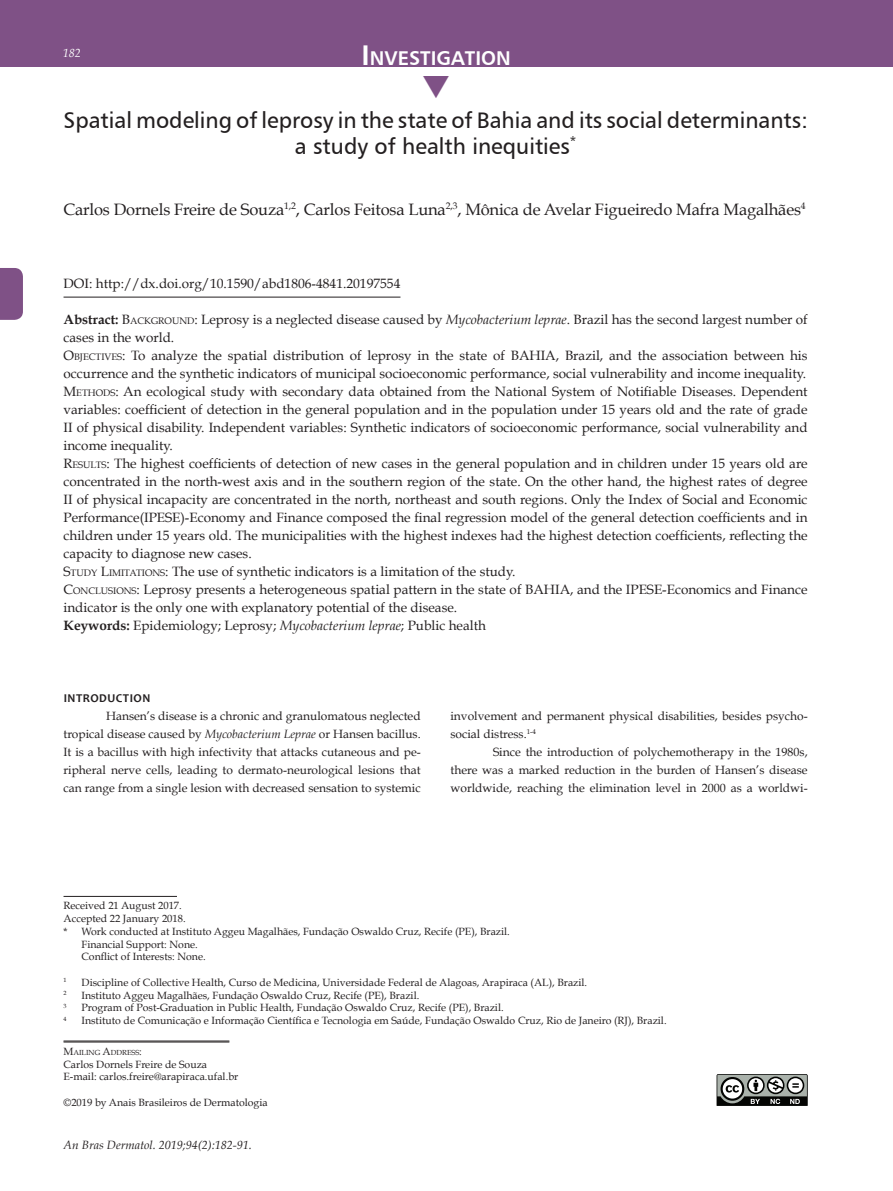
<style>
.page{position:relative;width:893px;height:1191px;background:#fff}
.page>*{position:absolute;margin:0;border:0;box-sizing:border-box;transform-origin:0 0}
.Titulo{font:22.5px/25.5px "Humanist 777 BT Roman B";color:#231f20;text-align:center}
.t1{font:19.95px "Humanist 777 BT Bold B";color:#fff}
.Autores{font:16.5px "Book Antiqua";letter-spacing:-.01em;color:#231f20}
.DOI{font:13.5px/18px "Book Antiqua";color:#231f20}
.ABD-ING_-_2016{font:12px/18px "Book Antiqua";color:#231f20;text-align:justify}
.t2{font:italic 12px "Book Antiqua";color:#231f20}
.ABD-ING_-_2016-2{font:700 12px "Candara";letter-spacing:.04em;color:#231f20}
.t3{font:italic 12px "Book Antiqua";color:#fff}
.Titulação{font:10.5px "Book Antiqua";color:#231f20}
.t4{font:7.35px "Book Antiqua";color:#231f20}
.t5{font:6.15px "Book Antiqua";color:#231f20}
.s1{font-size:28.5px}
.s2{font-weight:700}
.s3{font-style:inherit}
.s4{font-size:9.45px}
.s5{font-style:italic}
.s6{font-size:10.5px}
</style>
<div class="page">
<svg style="left:0;top:268px;width:23px;height:52px"></svg>
<div style="left:0;top:0;width:893px;height:66px;background:#7f5186"></div>
<hr style="left:64px;top:297px;width:336px;height:1px;background:#231f20">
<hr style="left:64px;top:896px;width:113px;height:1px;background:#231f20">
<hr style="left:64px;top:1040px;width:165px;height:1px;background:#231f20">
<hr style="left:64px;top:1041px;width:165px;height:1px;background:#231f20">
<svg style="left:717px;top:1074px;width:91px;height:32px"></svg>
<p class="t3" style="left:63px;top:46px;width:19px">182</p>
<p class="t1" style="left:362px;top:45px;width:151px"><span class="s1">I</span> NVESTIGATION</p>
<p class="Titulo" style="left:64px;top:107px;width:746px">Spatial modeling of leprosy in the state of Bahia and its social determinants: a study of health inequities<sup>*</sup></p>
<p class="Autores" style="left:63px;top:199px;width:744px">Carlos Dornels Freire de Souza<sup>1,2</sup>, Carlos Feitosa Luna<sup>2,3</sup>, Mônica de Avelar Figueiredo Mafra Magalhães<sup>4</sup></p>
<p class="DOI" style="left:64px;top:274px;width:338px">DOI: http://dx.doi.org/10.1590/abd1806-4841.20197554</p>
<p class="DOI" style="left:64px;top:310px;width:746px"><span class="s2">Abstract:</span> <span class="s3">B</span><span class="s4">ACKGROUND</span><span class="s3">:</span> Leprosy is a neglected disease caused by <span class="s5">Mycobacterium leprae</span>. Brazil has the second largest number of cases in the world.</p>
<p class="DOI" style="left:64px;top:346px;width:746px"><span class="s3">O</span><span class="s4">BJECTIVES</span><span class="s3">:</span> To analyze the spatial distribution of leprosy in the state of BAHIA, Brazil, and the association between his occurrence and the synthetic indicators of municipal socioeconomic performance, social vulnerability and income inequality.</p>
<p class="DOI" style="left:64px;top:382px;width:746px;text-align:justify"><span class="s3">M</span><span class="s4">ETHODS</span><span class="s3">:</span> An ecological study with secondary data obtained from the National System of Notifiable Diseases. Dependent variables: coefficient of detection in the general population and in the population under 15 years old and the rate of grade II of physical disability. Independent variables: Synthetic indicators of socioeconomic performance, social vulnerability and income inequality.</p>
<p class="DOI" style="left:64px;top:454px;width:746px;text-align:justify"><span class="s3">R</span><span class="s4">ESULTS</span><span class="s3">:</span> The highest coefficients of detection of new cases in the general population and in children under 15 years old are concentrated in the north-west axis and in the southern region of the state. On the other hand, the highest rates of degree II of physical incapacity are concentrated in the north, northeast and south regions. Only the Index of Social and Economic Performance(IPESE)-Economy and Finance composed the final regression model of the general detection coefficients and in children under 15 years old. The municipalities with the highest indexes had the highest detection coefficients, reflecting the capacity to diagnose new cases.</p>
<p class="DOI" style="left:64px;top:562px;width:453px"><span class="s3">S</span><span class="s4">TUDY</span> <span class="s3">L</span><span class="s4">IMITATIONS</span><span class="s3">:</span> The use of synthetic indicators is a limitation of the study.</p>
<p class="DOI" style="left:64px;top:580px;width:746px"><span class="s3">C</span><span class="s4">ONCLUSIONS</span><span class="s3">:</span> Leprosy presents a heterogeneous spatial pattern in the state of BAHIA, and the IPESE-Economics and Finance indicator is the only one with explanatory potential of the disease.</p>
<p class="DOI" style="left:64px;top:616px;width:424px"><span class="s2">Keywords:</span> Epidemiology; Leprosy; <span class="s5">Mycobacterium leprae</span>; Public health</p>
<p class="ABD-ING_-_2016-2" style="left:64px;top:691px;width:88px">INTRODUCTION</p>
<p class="ABD-ING_-_2016" style="left:64px;top:707px;width:359px;text-indent:43px">Hansen’s disease is a chronic and granulomatous neglected tropical disease caused by <span class="s5">Mycobacterium Leprae</span> or Hansen bacillus.<br>It is a bacillus with high infectivity that attacks cutaneous and pe&shy;ripheral nerve cells, leading to dermato-neurological lesions that can range from a single lesion with decreased sensation to systemic</p>
<p class="ABD-ING_-_2016" style="left:450px;top:707px;width:359px">involvement and permanent physical disabilities, besides psycho&shy;social distress.<sup>1-4</sup></p>
<p class="ABD-ING_-_2016" style="left:450px;top:743px;width:359px;text-indent:43px">Since the introduction of polychemotherapy in the 1980s, there was a marked reduction in the burden of Hansen’s disease worldwide, reaching the elimination level in 2000 as a worldwi-</p>
<p class="Titulação" style="left:64px;top:899px;width:120px">Received 21 August 2017.</p>
<p class="Titulação" style="left:64px;top:912px;width:124px">Accepted 22 January 2018.</p>
<p class="Titulação" style="left:64px;top:924px;width:448px">* Work conducted at Instituto Aggeu Magalhães, Fundação Oswaldo Cruz, Recife (PE), Brazil.</p>
<p class="Titulação" style="left:82px;top:937px;width:118px">Financial Support: None.</p>
<p class="Titulação" style="left:82px;top:950px;width:126px">Conflict of Interests: None.</p>
<p class="t5" style="left:64px;top:976px;width:5px">1</p>
<p class="Titulação" style="left:82px;top:975px;width:507px">Discipline of Collective Health, Curso de Medicina, Universidade Federal de Alagoas, Arapiraca (AL), Brazil.</p>
<p class="t5" style="left:64px;top:989px;width:5px">2</p>
<p class="Titulação" style="left:82px;top:988px;width:339px">Instituto Aggeu Magalhães, Fundação Oswaldo Cruz, Recife (PE), Brazil.</p>
<p class="t5" style="left:64px;top:1002px;width:5px">3</p>
<p class="Titulação" style="left:82px;top:1001px;width:424px">Program of Post-Graduation in Public Health, Fundação Oswaldo Cruz, Recife (PE), Brazil.</p>
<p class="t5" style="left:64px;top:1014px;width:5px">4</p>
<p class="Titulação" style="left:82px;top:1014px;width:587px">Instituto de Comunicação e Informação Científica e Tecnologia em Saúde, Fundação Oswaldo Cruz, Rio de Janeiro (RJ), Brazil.</p>
<p class="t4" style="left:64px;top:1047px;width:80px"><span class="s6">M</span>AILING <span class="s6">A</span>DDRESS<span class="s6">:</span></p>
<p class="Titulação" style="left:64px;top:1057px;width:145px">Carlos Dornels Freire de Souza</p>
<p class="Titulação" style="left:64px;top:1070px;width:176px">E-mail: carlos.freire@arapiraca.ufal.br</p>
<p class="Titulação" style="left:64px;top:1095px;width:206px">©2019 by Anais Brasileiros de Dermatologia</p>
<p class="t2" style="left:64px;top:1137px;width:190px">An Bras Dermatol. 2019;94(2):182-91.</p>
</div>
